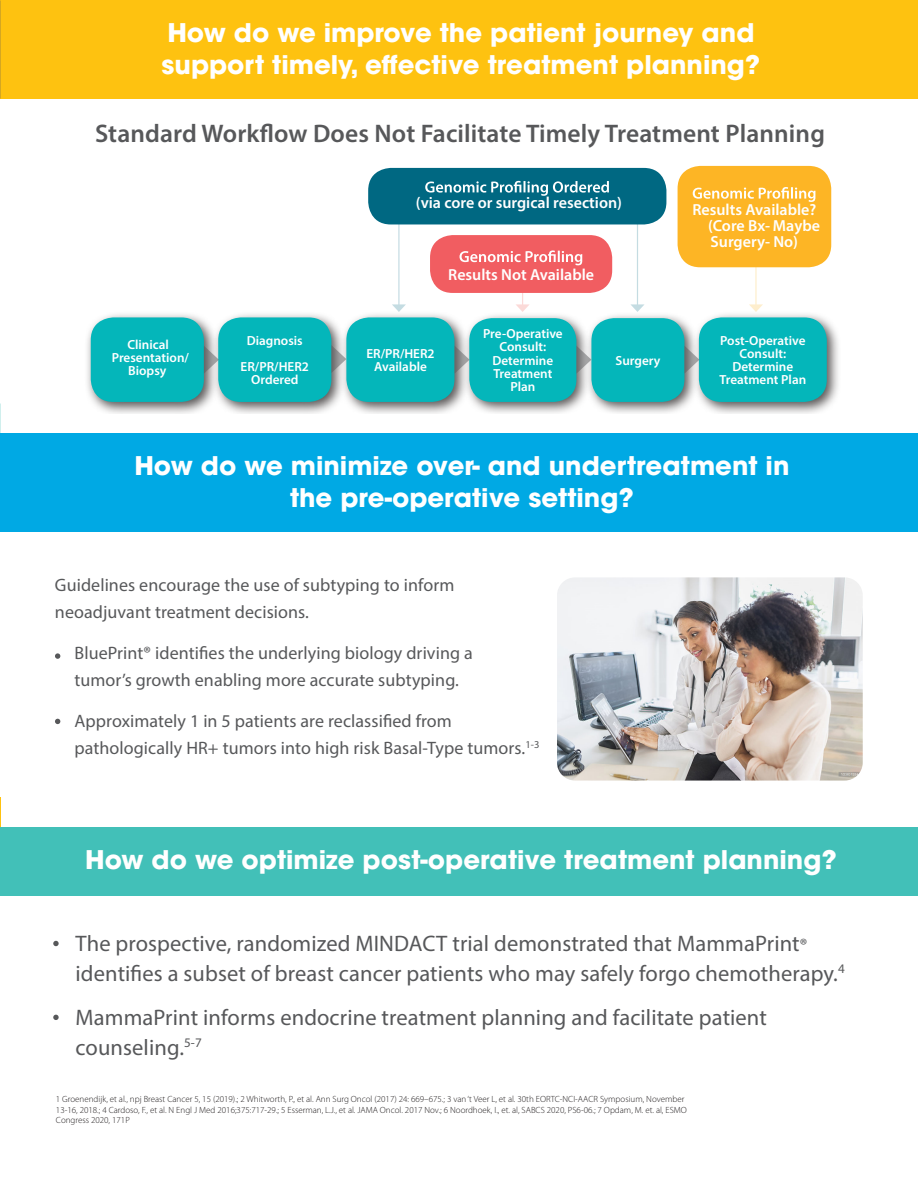
<style>
.page{position:relative;width:918px;height:1188px;background:#fff}
.page>*{position:absolute;margin:0;border:0;box-sizing:border-box;transform-origin:0 0}
.t1{font:700 25.5px/31.5px "Avant Garde LT";color:#fff}
.t2{font:600 25.5px "Myriad Pro";letter-spacing:.005em;color:#57585a}
.t3{font:22.5px/30px "Myriad Pro";letter-spacing:.005em;color:#57585a}
.t4{font:18px/27px "Myriad Pro";letter-spacing:.005em;color:#57585a}
.t5{font:600 16.05px/16px "Myriad Pro";color:#fff}
.t6{font:600 13.2px/13.2px "Myriad Pro";color:#fff;text-align:center}
.t7{font:300 9px/10.8px "Myriad Pro";color:#231f20}
.s1{font-size:18px}
</style>
<div class="page">
<hr style="left:0;top:797px;width:1px;height:30px;background:#fec210">
<div style="left:0;top:0;width:918px;height:99px;background:#fec210"></div>
<img style="left:557px;top:577px;width:306px;height:204px">
<div style="left:0;top:827px;width:918px;height:69px;background:#42c0b8"></div>
<svg style="left:55px;top:653px;width:5px;height:6px"></svg>
<svg style="left:55px;top:719px;width:5px;height:5px"></svg>
<svg style="left:53px;top:941px;width:6px;height:5px"></svg>
<svg style="left:53px;top:1015px;width:6px;height:5px"></svg>
<div style="left:0;top:433px;width:918px;height:99px;background:#00a9e4"></div>
<hr style="left:755px;top:203px;width:2px;height:102px;background:#fdc451">
<svg style="left:749px;top:304px;width:14px;height:7px"></svg>
<hr style="left:637px;top:203px;width:1px;height:102px;background:#33869b">
<svg style="left:631px;top:304px;width:13px;height:8px"></svg>
<svg style="left:87px;top:314px;width:125px;height:99px"></svg>
<div style="left:91px;top:317px;width:113px;height:85px;background:#04b6ba;border-radius:23px"></div>
<svg style="left:212px;top:314px;width:129px;height:99px"></svg>
<div style="left:218px;top:317px;width:113px;height:85px;background:#04b6ba;border-radius:23px"></div>
<hr style="left:522px;top:250px;width:1px;height:55px;background:#f47e79">
<svg style="left:516px;top:304px;width:13px;height:8px"></svg>
<hr style="left:398px;top:203px;width:2px;height:102px;background:#33869b">
<svg style="left:392px;top:304px;width:14px;height:7px"></svg>
<svg style="left:341px;top:311px;width:122px;height:102px"></svg>
<div style="left:346px;top:317px;width:108px;height:85px;background:#04b6ba;border-radius:23px"></div>
<svg style="left:463px;top:315px;width:123px;height:98px"></svg>
<div style="left:469px;top:318px;width:107px;height:84px;background:#04b6ba;border-radius:23px"></div>
<svg style="left:586px;top:315px;width:107px;height:98px"></svg>
<div style="left:591px;top:318px;width:93px;height:84px;background:#04b6ba;border-radius:23px"></div>
<svg style="left:693px;top:311px;width:145px;height:102px"></svg>
<div style="left:699px;top:317px;width:128px;height:85px;background:#04b6ba;border-radius:23px"></div>
<div style="left:368px;top:168px;width:298px;height:56px;background:#006882;border-radius:23px"></div>
<div style="left:430px;top:235px;width:182px;height:58px;background:#f15d61;border-radius:23px"></div>
<div style="left:678px;top:166px;width:153px;height:101px;background:#fdb525;border-radius:23px"></div>
<svg style="left:425px;top:181px;width:184px;height:15px"></svg>
<svg style="left:693px;top:187px;width:123px;height:15px"></svg>
<svg style="left:460px;top:250px;width:122px;height:15px"></svg>
<svg style="left:204px;top:346px;width:15px;height:28px"></svg>
<svg style="left:331px;top:345px;width:15px;height:28px"></svg>
<svg style="left:455px;top:346px;width:15px;height:28px"></svg>
<svg style="left:576px;top:346px;width:15px;height:28px"></svg>
<svg style="left:684px;top:346px;width:15px;height:28px"></svg>
<p class="t1" style="left:162px;top:17px;width:600px">How do we improve the patient journey and support timely, effective treatment planning?</p>
<p class="t2" style="left:95px;top:117px;width:731px">Standard Workflow Does Not Facilitate Timely Treatment Planning</p>
<p class="t6" style="left:112px;top:337px;width:79px">Clinical<br>Presentation/<br>Biopsy</p>
<p class="t6" style="left:241px;top:327px;width:70px;line-height:26.4px">Diagnosis<br>ER/PR/HER2</p>
<p class="t6" style="left:251px;top:373px;width:49px">Ordered</p>
<p class="t5" style="left:416px;top:195px;width:208px">(via core or surgical resection)</p>
<p class="t5" style="left:708px;top:201px;width:113px;text-indent:-16px">Results Available? (Core Bx- Maybe<br>Surgery- No)</p>
<p class="t5" style="left:448px;top:266px;width:147px">Results Not Available</p>
<p class="t6" style="left:366px;top:347px;width:70px">ER/PR/HER2<br>Available</p>
<p class="t6" style="left:483px;top:327px;width:81px">Pre-Operative<br>Consult:<br>Determine<br>Treatment<br>Plan</p>
<p class="t6" style="left:615px;top:353px;width:46px">Surgery</p>
<p class="t6" style="left:719px;top:333px;width:88px">Post-Operative<br>Consult:<br>Determine<br>Treatment Plan</p>
<p class="t1" style="left:134px;top:450px;width:657px;text-align:center">How do we minimize over- and undertreatment in the pre-operative setting?</p>
<p class="t5" style="left:345px;top:456px;width:109px">Proceed/Cancel</p>
<p class="t4" style="left:55px;top:571px;width:401px">Guidelines encourage the use of subtyping to inform neoadjuvant treatment decisions.</p>
<p class="t4" style="left:75px;top:639px;width:400px">BluePrint® identifies the underlying biology driving a tumor’s growth enabling more accurate subtyping.</p>
<p class="t4" style="left:75px;top:707px;width:466px">Approximately 1 in 5 patients are reclassified from pathologically HR+ tumors into high risk Basal-Type tumors.<sup>1-3</sup></p>
<p class="t1" style="left:85px;top:844px;width:753px">How do we optimize post-operative treatment planning?</p>
<p class="t3" style="left:76px;top:928px;width:771px">The prospective, randomized MINDACT trial demonstrated that MammaPrint<span class="s1">® </span>identifies a subset of breast cancer patients who may safely forgo chemotherapy.<sup>4</sup></p>
<p class="t3" style="left:76px;top:1002px;width:693px">MammaPrint informs endocrine treatment planning and facilitate patient counseling.<sup>5-7</sup></p>
<p class="t7" style="left:56px;top:1094px;width:632px">1 Groenendijk, et al., npj Breast Cancer 5, 15 (2019).; 2 Whitworth, P., et al. Ann Surg Oncol (2017) 24: 669–675.; 3 van ‘t Veer L, et al. 30th EORTC-NCI-AACR Symposium, November<br>13-16, 2018.; 4 Cardoso, F., et al. N Engl J Med 2016;375:717-29.; 5 Esserman, L.J., et al. JAMA Oncol. 2017 Nov.; 6 Noordhoek, I., et. al, SABCS 2020, PS6-06.; 7 Opdam, M. et. al, ESMO<br>Congress 2020, 171P</p>
</div>
